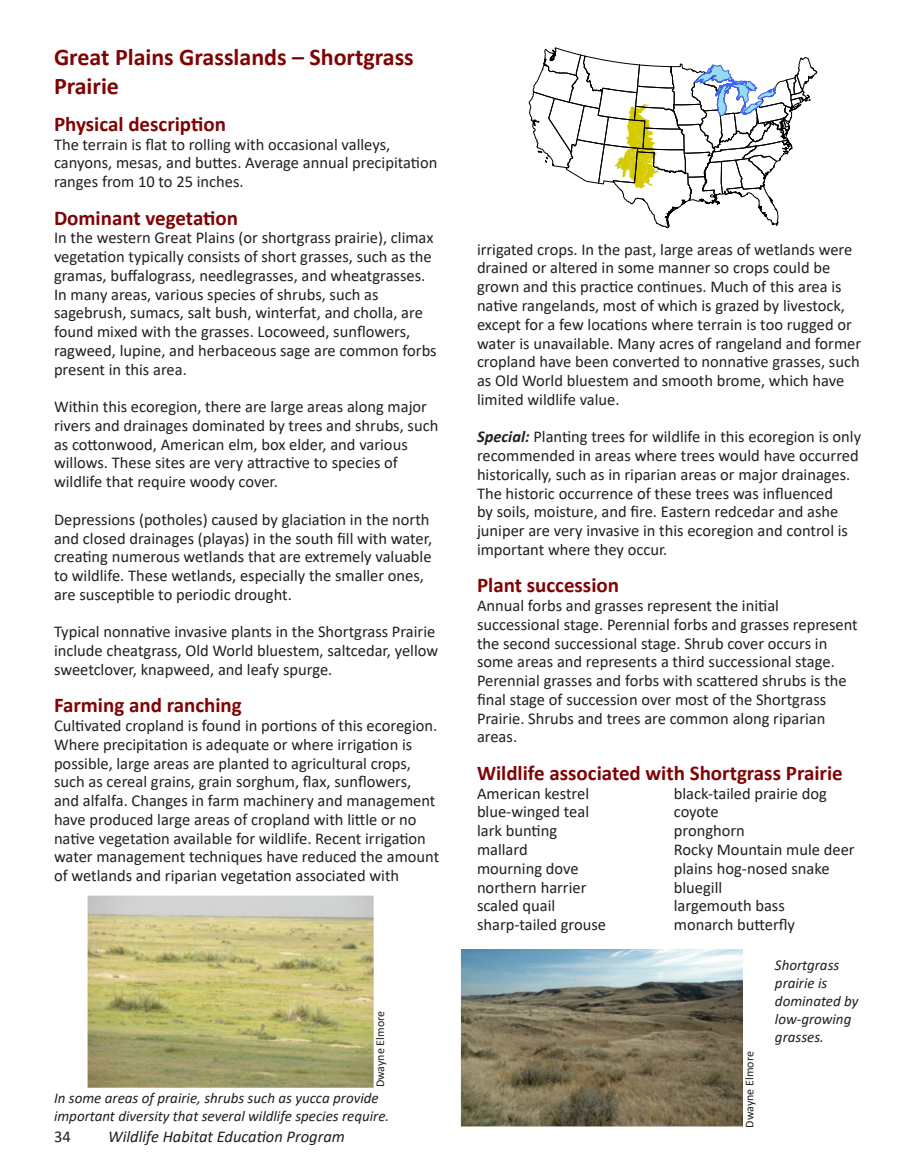
<style>
.page{position:relative;width:918px;height:1175px;background:#fff}
.page>*{position:absolute;margin:0;border:0;box-sizing:border-box;transform-origin:0 0}
.Section_Header{font:700 24px/28.8px "Calibri";color:#800304}
.t1{font:700 21px "Calibri";color:#800304}
.t2{font:16.5px/18.8px "Calibri";color:#231f20}
.t3{font:italic 16.5px "Calibri";color:#231f20}
.t4{font:italic 15px/18px "Calibri";color:#231f20}
.t5{font:12px "Calibri";color:#231f20}
.s1{font-weight:700;font-style:italic}
</style>
<div class="page">
<svg style="left:529px;top:47px;width:288px;height:182px"></svg>
<img style="left:460px;top:949px;width:283px;height:177px">
<img style="left:87px;top:895px;width:287px;height:192px">
<p class="Section_Header" style="left:54px;top:43px;width:361px">Great Plains Grasslands – Shortgrass<br>Prairie</p>
<p class="t1" style="left:54px;top:109px;width:174px">Physical description</p>
<p class="t2" style="left:54px;top:134px;width:385px">The terrain is flat to rolling with occasional valleys, canyons, mesas, and buttes. Average annual precipitation ranges from 10 to 25 inches.</p>
<p class="t1" style="left:54px;top:203px;width:186px">Dominant vegetation</p>
<p class="t2" style="left:54px;top:228px;width:384px">In the western Great Plains (or shortgrass prairie), climax vegetation typically consists of short grasses, such as the gramas, buffalograss, needlegrasses, and wheatgrasses.<br>In many areas, various species of shrubs, such as sagebrush, sumacs, salt bush, winterfat, and cholla, are found mixed with the grasses. Locoweed, sunflowers, ragweed, lupine, and herbaceous sage are common forbs present in this area.</p>
<p class="t2" style="left:54px;top:397px;width:386px">Within this ecoregion, there are large areas along major rivers and drainages dominated by trees and shrubs, such as cottonwood, American elm, box elder, and various willows. These sites are very attractive to species of wildlife that require woody cover.</p>
<p class="t2" style="left:54px;top:509px;width:380px">Depressions (potholes) caused by glaciation in the north and closed drainages (playas) in the south fill with water, creating numerous wetlands that are extremely valuable to wildlife. These wetlands, especially the smaller ones, are susceptible to periodic drought.</p>
<p class="t2" style="left:54px;top:622px;width:386px">Typical nonnative invasive plants in the Shortgrass Prairie include cheatgrass, Old World bluestem, saltcedar, yellow sweetclover, knapweed, and leafy spurge.</p>
<p class="t1" style="left:54px;top:690px;width:189px">Farming and ranching</p>
<p class="t2" style="left:54px;top:716px;width:387px">Cultivated cropland is found in portions of this ecoregion.<br>Where precipitation is adequate or where irrigation is possible, large areas are planted to agricultural crops, such as cereal grains, grain sorghum, flax, sunflowers, and alfalfa. Changes in farm machinery and management have produced large areas of cropland with little or no native vegetation available for wildlife. Recent irrigation water management techniques have reduced the amount of wetlands and riparian vegetation associated with</p>
<p class="t5" style="left:372px;top:1087px;width:78px;rotate:-90deg">Dwayne Elmore</p>
<p class="t4" style="left:54px;top:1088px;width:337px">In some areas of prairie, shrubs such as yucca provide important diversity that several wildlife species require.</p>
<p class="t2" style="left:54px;top:1126px;width:18px">34</p>
<p class="t3" style="left:108px;top:1124px;width:238px">Wildlife Habitat Education Program</p>
<p class="t2" style="left:477px;top:239px;width:386px">irrigated crops. In the past, large areas of wetlands were drained or altered in some manner so crops could be grown and this practice continues. Much of this area is native rangelands, most of which is grazed by livestock, except for a few locations where terrain is too rugged or water is unavailable. Many acres of rangeland and former cropland have been converted to nonnative grasses, such as Old World bluestem and smooth brome, which have limited wildlife value.</p>
<p class="t2" style="left:477px;top:427px;width:386px"><span class="s1">Special:</span> Planting trees for wildlife in this ecoregion is only recommended in areas where trees would have occurred historically, such as in riparian areas or major drainages.<br>The historic occurrence of these trees was influenced<br>by soils, moisture, and fire. Eastern redcedar and ashe juniper are very invasive in this ecoregion and control is important where they occur.</p>
<p class="t1" style="left:477px;top:570px;width:144px">Plant succession</p>
<p class="t2" style="left:477px;top:596px;width:382px">Annual forbs and grasses represent the initial successional stage. Perennial forbs and grasses represent the second successional stage. Shrub cover occurs in some areas and represents a third successional stage.<br>Perennial grasses and forbs with scattered shrubs is the final stage of succession over most of the Shortgrass Prairie. Shrubs and trees are common along riparian areas.</p>
<p class="t1" style="left:477px;top:758px;width:367px">Wildlife associated with Shortgrass Prairie</p>
<p class="t2" style="left:477px;top:783px;width:114px">American kestrel</p>
<p class="t2" style="left:477px;top:802px;width:114px">blue-winged teal</p>
<p class="t2" style="left:477px;top:821px;width:82px">lark bunting</p>
<p class="t2" style="left:477px;top:839px;width:52px">mallard</p>
<p class="t2" style="left:477px;top:858px;width:103px">mourning dove</p>
<p class="t2" style="left:477px;top:877px;width:111px">northern harrier</p>
<p class="t2" style="left:477px;top:896px;width:80px">scaled quail</p>
<p class="t2" style="left:477px;top:914px;width:131px">sharp-tailed grouse</p>
<p class="t2" style="left:674px;top:783px;width:155px">black-tailed prairie dog</p>
<p class="t2" style="left:674px;top:802px;width:46px">coyote</p>
<p class="t2" style="left:674px;top:821px;width:73px">pronghorn</p>
<p class="t2" style="left:674px;top:839px;width:182px">Rocky Mountain mule deer</p>
<p class="t2" style="left:674px;top:858px;width:157px">plains hog-nosed snake</p>
<p class="t2" style="left:674px;top:877px;width:50px">bluegill</p>
<p class="t2" style="left:674px;top:896px;width:112px">largemouth bass</p>
<p class="t2" style="left:674px;top:914px;width:123px">monarch butterfly</p>
<p class="t5" style="left:741px;top:1127px;width:78px;rotate:-90deg">Dwayne Elmore</p>
<p class="t4" style="left:775px;top:955px;width:85px">Shortgrass prairie is dominated by low-growing grasses.</p>
</div>
